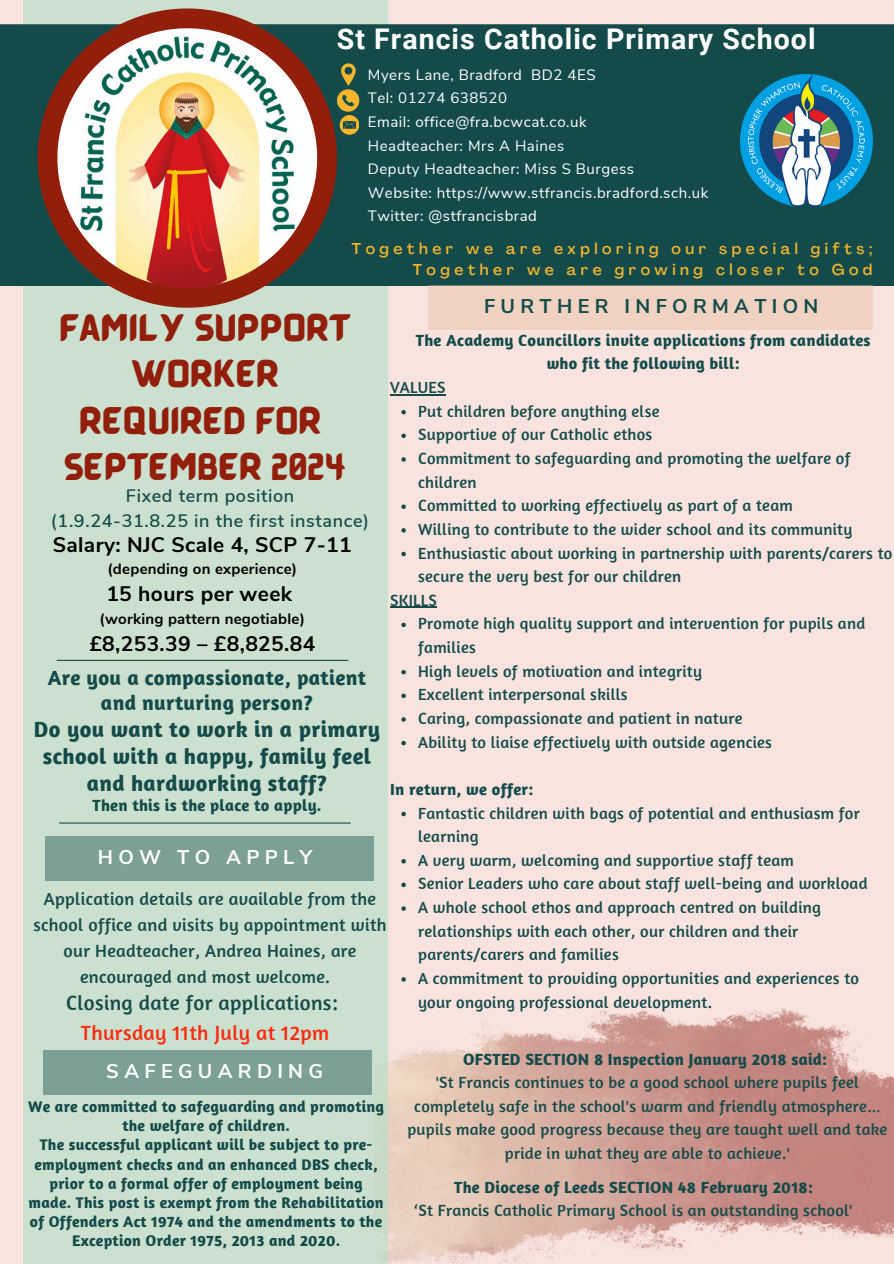
<style>
.page{position:relative;width:894px;height:1264px;background:#fff}
.page>*{position:absolute;margin:0;border:0;box-sizing:border-box;transform-origin:0 0}
.t1{font:28.5px/46.2px "BARABARA Regular";letter-spacing:.015em;color:#921f0b;text-align:center}
.t2{font:700 28.5px "Roboto";letter-spacing:.035em;color:#fff}
.t3{font:700 22.5px/27px "Amaranth";letter-spacing:.015em;color:#144b4a;text-align:center}
.t4{font:700 21px "Nunito Sans";letter-spacing:.015em;color:#000}
.t5{font:21px/30.3px "Amaranth";letter-spacing:.015em;color:#144b4a;text-align:center}
.t6{font:700 21px/24.8px "Amaranth";letter-spacing:.015em;color:#144b4a;text-align:center}
.t7{font:700 19.8px "Nunito Sans";letter-spacing:.27em;color:#fff}
.t8{font:700 19.8px "Nunito Sans";letter-spacing:.27em;color:#144b4a}
.t9{font:18px/25.8px "Amaranth";letter-spacing:.015em;color:#144b4a;text-align:center}
.t10{font:600 18px/24.8px "Nunito Sans";letter-spacing:.035em;color:#144b4a;text-align:center}
.t11{font:16.5px/23.7px "Amaranth";letter-spacing:.015em;color:#144b4a}
.t12{font:700 16.5px "Amaranth";letter-spacing:.015em;color:#144b4a}
.t13{font:700 15.75px/19.2px "Amaranth";letter-spacing:.015em;color:#144b4a;text-align:center}
.t14{font:500 15.45px/21.3px "Agrandir";letter-spacing:.295em;color:#f4b62c;text-align:right}
.t15{font:15px "Nunito Sans";letter-spacing:.035em;color:#fff}
.t16{font:700 15px "Nunito Sans";letter-spacing:.015em;color:#000}
.s1{color:#f82c10}
.s2{font-family:"Noto Sans Gurmukhi"}
</style>
<div class="page">
<div style="left:0;top:0;width:893px;height:1263px;background:#f8e3df"></div>
<img style="left:387px;top:1007px;width:506px;height:256px">
<div style="left:23px;top:0;width:364px;height:1263px;background:#cce0cf"></div>
<div style="left:0;top:24px;width:893px;height:262px;background:#144b4a"></div>
<svg style="left:38px;top:8px;width:299px;height:300px"></svg>
<img style="left:57px;top:28px;width:260px;height:260px">
<hr style="left:57px;top:659px;width:291px;height:2px;background:#144b4a">
<hr style="left:59px;top:822px;width:292px;height:1px;background:#144b4a">
<div style="left:428px;top:285px;width:444px;height:45px;background:#efd2c2"></div>
<svg style="left:337px;top:63px;width:22px;height:71px"></svg>
<div style="left:43px;top:1049px;width:328px;height:45px;background:#7da096"></div>
<img style="left:740px;top:75px;width:132px;height:131px">
<div style="left:45px;top:835px;width:328px;height:45px;background:#7da096"></div>
<hr style="left:390px;top:394px;width:56px;height:1px;background:#144b4a">
<svg style="left:401px;top:410px;width:5px;height:4px"></svg>
<svg style="left:401px;top:433px;width:5px;height:5px"></svg>
<svg style="left:401px;top:457px;width:5px;height:4px"></svg>
<svg style="left:401px;top:504px;width:5px;height:5px"></svg>
<svg style="left:401px;top:528px;width:5px;height:4px"></svg>
<svg style="left:401px;top:551px;width:5px;height:5px"></svg>
<hr style="left:390px;top:607px;width:47px;height:1px;background:#144b4a">
<svg style="left:401px;top:622px;width:5px;height:5px"></svg>
<svg style="left:401px;top:670px;width:5px;height:4px"></svg>
<svg style="left:401px;top:693px;width:5px;height:5px"></svg>
<svg style="left:401px;top:717px;width:5px;height:4px"></svg>
<svg style="left:401px;top:740px;width:5px;height:5px"></svg>
<svg style="left:401px;top:811px;width:5px;height:5px"></svg>
<svg style="left:401px;top:859px;width:5px;height:4px"></svg>
<svg style="left:401px;top:882px;width:5px;height:5px"></svg>
<svg style="left:401px;top:906px;width:5px;height:4px"></svg>
<svg style="left:401px;top:977px;width:5px;height:4px"></svg>
<p class="t2" style="left:337px;top:23px;width:480px">St Francis Catholic Primary School</p>
<p class="t15" style="left:368px;top:64px;width:229px">Myers Lane, Bradford BD2 4ES</p>
<h2 class="t15" style="left:368px;top:88px;width:141px">Tel: 01274 638520</h2>
<h3 class="t15" style="left:368px;top:112px;width:220px">Email: office@fra.bcwcat.co.uk</h3>
<p class="t15" style="left:368px;top:135px;width:198px">Headteacher: Mrs A Haines</p>
<p class="t15" style="left:368px;top:159px;width:268px">Deputy Headteacher: Miss S Burgess</p>
<p class="t15" style="left:368px;top:183px;width:342px">Website: https://www.stfrancis.bradford.sch.uk</p>
<p class="t15" style="left:368px;top:206px;width:171px">Twitter: @stfrancisbrad</p>
<p class="t14" style="left:352px;top:239px;width:522px">Together we are exploring our special gifts;<br>Together we are growing closer to God</p>
<p class="t1" style="left:59px;top:303px;width:292px">FAMILY SUPPORT<br>WORKER<br>REQUIRED FOR<br>SEPTEMBER 2024</p>
<p class="t10" style="left:51px;top:484px;width:320px">Fixed term position<br>(1.9.24-31.8.25 in the first instance)</p>
<p class="t8" style="left:484px;top:293px;width:336px">FURTHER INFORMATION</p>
<p class="t12" style="left:415px;top:330px;width:456px">The Academy Councillors invite applications from candidates</p>
<p class="t12" style="left:546px;top:353px;width:194px">who fit the following bill:</p>
<p class="t11" style="left:390px;top:375px;width:57px">VALUES</p>
<h4 class="t11" style="left:418px;top:399px;width:243px">Put children before anything else</h4>
<p class="t11" style="left:418px;top:422px;width:236px">Supportive of our Catholic ethos</p>
<p class="t11" style="left:418px;top:446px;width:434px">Commitment to safeguarding and promoting the welfare of children</p>
<p class="t11" style="left:418px;top:493px;width:376px">Committed to working effectively as part of a team</p>
<p class="t11" style="left:418px;top:517px;width:435px">Willing to contribute to the wider school and its community</p>
<p class="t11" style="left:418px;top:540px;width:475px">Enthusiastic about working in partnership with parents/carers to secure the very best for our children</p>
<p class="t11" style="left:390px;top:588px;width:48px">SKILLS</p>
<p class="t11" style="left:418px;top:611px;width:448px">Promote high quality support and intervention for pupils and families</p>
<p class="t11" style="left:418px;top:658px;width:285px">High levels of motivation and integrity</p>
<p class="t11" style="left:418px;top:682px;width:211px">Excellent interpersonal skills</p>
<p class="t11" style="left:418px;top:706px;width:326px">Caring, compassionate and patient in nature</p>
<p class="t11" style="left:418px;top:729px;width:355px">Ability to liaise effectively with outside agencies</p>
<p class="t12" style="left:390px;top:778px;width:145px">In return, we offer:</p>
<p class="t11" style="left:418px;top:800px;width:443px">Fantastic children with bags of potential and enthusiasm for learning</p>
<p class="t11" style="left:418px;top:847px;width:377px">A very warm, welcoming and supportive staff team</p>
<p class="t11" style="left:418px;top:871px;width:451px">Senior Leaders who care about staff well-being and workload</p>
<p class="t11" style="left:418px;top:895px;width:404px">A whole school ethos and approach centred on building relationships with each other, our children and their parents/carers and families</p>
<p class="t11" style="left:418px;top:966px;width:442px">A commitment to providing opportunities and experiences to your ongoing professional development.</p>
<h1 class="t4" style="left:53px;top:530px;width:300px">Salary: NJC Scale 4, SCP 7-11</h1>
<h5 class="t16" style="left:107px;top:559px;width:191px">(depending on experience)</h5>
<p class="t4" style="left:106px;top:580px;width:187px">15 hours per week</p>
<p class="t16" style="left:100px;top:608px;width:207px">(working pattern negotiable)</p>
<p class="t4" style="left:89px;top:629px;width:227px">£8,253.39 – £8,825.84</p>
<p class="t6" style="left:48px;top:665px;width:320px">Are you a compassionate, patient and nurturing person?</p>
<p class="t3" style="left:34px;top:715px;width:347px">Do you want to work in a primary school with a happy, family feel and hardworking staff?</p>
<p class="t12" style="left:92px;top:795px;width:231px">Then this is the place to apply.</p>
<p class="t7" style="left:98px;top:843px;width:216px">HOW TO APPLY</p>
<p class="t9" style="left:33px;top:885px;width:354px">Application details are available from the school office and visits by appointment with our Headteacher, Andrea Haines, are encouraged and most welcome.</p>
<h6 class="t5" style="left:66px;top:986px;width:273px">Closing date for applications:<br><span class="s1">Thursday 11th July at 12pm</span></h6>
<p class="t7" style="left:106px;top:1057px;width:218px">SAFEGUARDING</p>
<p class="t13" style="left:28px;top:1096px;width:357px">We are committed to safeguarding and promoting the welfare of children.</p>
<p class="t13" style="left:29px;top:1134px;width:356px">The successful applicant will be subject to pre&shy;employment checks and an enhanced DBS check, prior to a formal offer of employment being made. This post is exempt from the Rehabilitation of Offenders Act 1974 and the amendments to the Exception Order 1975, 2013 and 2020.</p>
<p class="t12" style="left:463px;top:1048px;width:365px">OFSTED SECTION 8 Inspection January 2018 said:</p>
<p class="t11" style="left:407px;top:1070px;width:481px;text-align:center">'St Francis continues to be a good school where pupils feel completely safe in the school's warm and friendly atmosphere<span class="s2">… </span>pupils make good progress because they are taught well and take pride in what they are able to achieve.'</p>
<p class="t12" style="left:454px;top:1176px;width:360px">The Diocese of Leeds SECTION 48 February 2018:</p>
<h4 class="t11" style="left:414px;top:1198px;width:439px">‘St Francis Catholic Primary School is an outstanding school'</h4>
</div>
